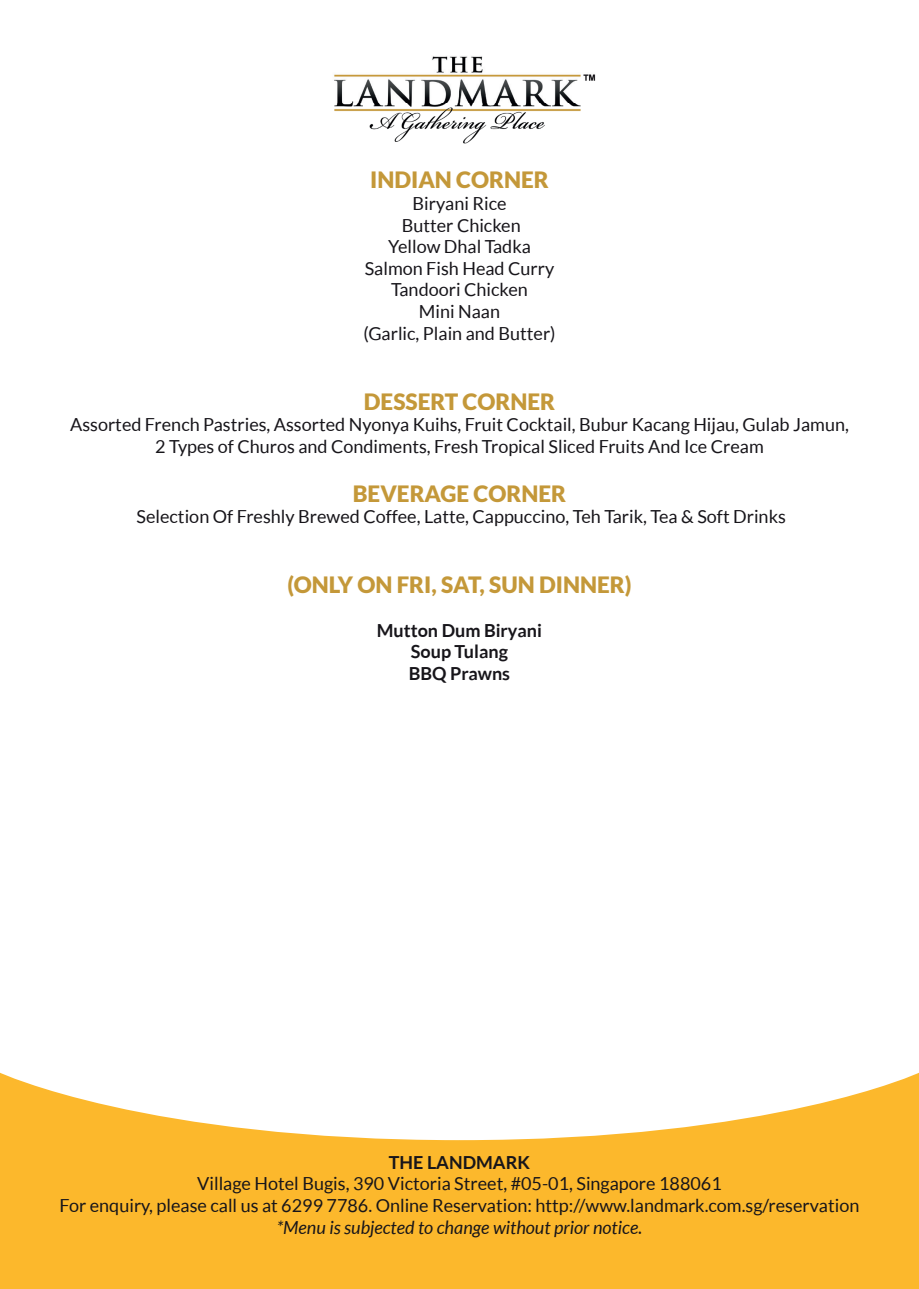
<style>
.page{position:relative;width:919px;height:1289px;background:#fff}
.page>*{position:absolute;margin:0;border:0;box-sizing:border-box;transform-origin:0 0}
.t1{font:900 22.5px "Lato";color:#c49839}
.t2{font:18px/21.6px "Lato";color:#17151a;text-align:center}
.t3{font:700 18px/21.6px "Lato";color:#17151a;text-align:center}
.t4{font:italic 18px "Lato";color:#17151a}
</style>
<div class="page">
<img style="left:334px;top:56px;width:262px;height:88px">
<svg style="left:0;top:1072px;width:918px;height:216px;fill:#fcb82c"></svg>
<p class="t1" style="left:370px;top:167px;width:180px">INDIAN CORNER</p>
<p class="t2" style="left:363px;top:192px;width:194px">Biryani Rice<br>Butter Chicken<br>Yellow Dhal Tadka<br>Salmon Fish Head Curry<br>Tandoori Chicken<br>Mini Naan<br>(Garlic, Plain and Butter)</p>
<p class="t1" style="left:364px;top:388px;width:193px">DESSERT CORNER</p>
<p class="t2" style="left:70px;top:414px;width:780px">Assorted French Pastries, Assorted Nyonya Kuihs, Fruit Cocktail, Bubur Kacang Hijau, Gulab Jamun,<br>2 Types of Churos and Condiments, Fresh Tropical Sliced Fruits And Ice Cream</p>
<p class="t1" style="left:353px;top:480px;width:215px">BEVERAGE CORNER</p>
<p class="t2" style="left:136px;top:506px;width:650px">Selection Of Freshly Brewed Coffee, Latte, Cappuccino, Teh Tarik, Tea &amp; Soft Drinks</p>
<p class="t1" style="left:287px;top:572px;width:345px">(ONLY ON FRI, SAT, SUN DINNER)</p>
<p class="t3" style="left:377px;top:619px;width:167px">Mutton Dum Biryani<br>Soup Tulang<br>BBQ Prawns</p>
<p class="t3" style="left:389px;top:1151px;width:143px">THE LANDMARK</p>
<p class="t2" style="left:60px;top:1172px;width:801px">Village Hotel Bugis, 390 Victoria Street, #05-01, Singapore 188061<br>For enquiry, please call us at 6299 7786. Online Reservation: http://www.landmark.com.sg/reservation</p>
<p class="t4" style="left:277px;top:1217px;width:367px">*Menu is subjected to change without prior notice.</p>
</div>
